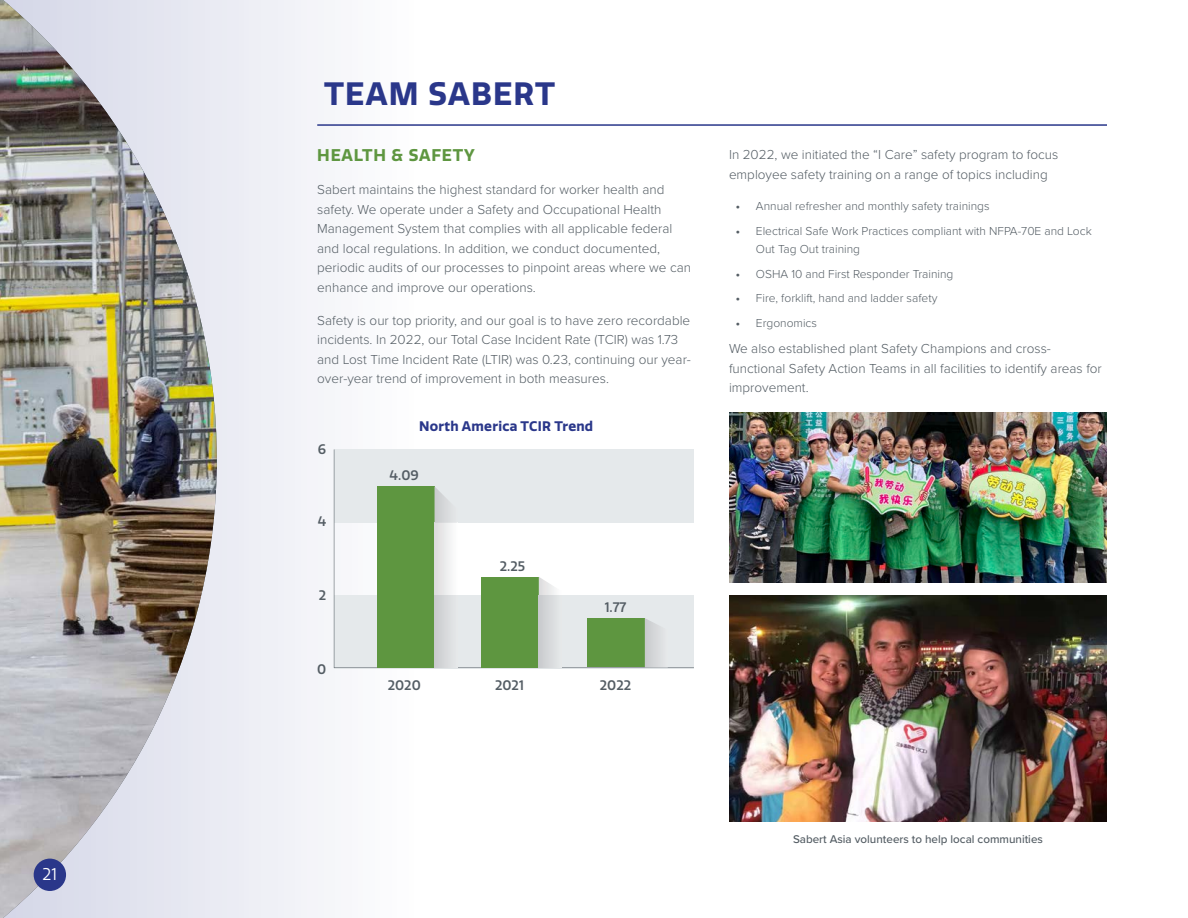
<style>
.page{position:relative;width:1188px;height:918px;background:#fff}
.page>*{position:absolute;margin:0;border:0;box-sizing:border-box;transform-origin:0 0}
.t1{font:700 31.5px "Quatro";letter-spacing:.04em;color:#2a378a}
.t2{font:700 16.5px "Quatro";letter-spacing:.05em;color:#5e9640}
.t3{font:16.5px "Quatro";color:#fff}
.t4{font:300 13.5px/19.5px "Proxima Nova";color:#545d64}
.t5{font:500 13.5px "Quatro";color:#545d64}
.t6{font:700 13.5px "Quatro";letter-spacing:.02em;color:#2a378a}
.t7{font:300 12px/18px "Proxima Nova";color:#545d64}
.t8{font:500 11.7px "Proxima Nova";color:#545d64}
.s1{font-weight:700}
</style>
<div class="page">
<div style="left:0;top:0;width:420px;height:918px;background:#f4f4f9"></div>
<img style="left:729px;top:595px;width:378px;height:227px">
<img style="left:729px;top:412px;width:378px;height:170px">
<img style="left:0;top:0;width:217px;height:918px">
<svg style="left:334px;top:449px;width:360px;height:219px;fill:#e5e9eb"></svg>
<div style="left:377px;top:486px;width:58px;height:181px;background:#5e9640"></div>
<img style="left:435px;top:486px;width:22px;height:181px">
<div style="left:588px;top:618px;width:57px;height:49px;background:#5e9640"></div>
<img style="left:645px;top:618px;width:23px;height:49px">
<div style="left:482px;top:577px;width:57px;height:90px;background:#5e9640"></div>
<img style="left:539px;top:577px;width:23px;height:90px">
<div style="left:34px;top:859px;width:32px;height:32px;background:#2a378a;border-radius:50%"></div>
<hr style="left:317px;top:124px;width:790px;height:2px;background:#2a378a">
<p class="t3" style="left:43px;top:865px;width:16px">21</p>
<h1 class="t1" style="left:324px;top:75px;width:233px">TEAM SABERT</h1>
<p class="t2" style="left:317px;top:146px;width:159px">HEALTH &amp; SAFETY</p>
<p class="t4" style="left:317px;top:179px;width:375px">Sabert maintains the highest standard for worker health and safety. We operate under a Safety and Occupational Health Management System that complies with all applicable federal and local regulations. In addition, we conduct documented, periodic audits of our processes to pinpoint areas where we can enhance and improve our operations.</p>
<p class="t4" style="left:317px;top:310px;width:375px">Safety is our top priority, and our goal is to have zero recordable incidents. In 2022, our Total Case Incident Rate (TCIR) was 1.73 and Lost Time Incident Rate (LTIR) was 0.23, continuing our year&shy;over-year trend of improvement in both measures.</p>
<p class="t5" style="left:318px;top:441px;width:10px">6</p>
<p class="t5" style="left:318px;top:513px;width:10px">4</p>
<p class="t5" style="left:319px;top:588px;width:9px">2</p>
<p class="t5" style="left:317px;top:661px;width:11px">0</p>
<p class="t6" style="left:419px;top:418px;width:176px">North America TCIR Trend</p>
<p class="t5" style="left:390px;top:467px;width:31px">4.09</p>
<p class="t5" style="left:500px;top:559px;width:27px">2.25</p>
<p class="t5" style="left:605px;top:600px;width:23px">1.77</p>
<p class="t5" style="left:388px;top:678px;width:35px">2020</p>
<p class="t5" style="left:495px;top:678px;width:30px">2021</p>
<p class="t5" style="left:600px;top:678px;width:33px">2022</p>
<p class="t4" style="left:729px;top:144px;width:331px">In 2022, we initiated the “I Care” safety program to focus employee safety training on a range of topics including</p>
<p class="t7" style="left:736px;top:197px;width:255px"><span class="s1">•</span> Annual refresher and monthly safety trainings</p>
<p class="t7" style="left:756px;top:221px;width:337px;text-indent:-20px"><span class="s1">•</span> Electrical Safe Work Practices compliant with NFPA-70E and Lock<br>Out Tag Out training</p>
<p class="t7" style="left:736px;top:264px;width:219px"><span class="s1">•</span> OSHA 10 and First Responder Training</p>
<p class="t7" style="left:736px;top:289px;width:203px"><span class="s1">•</span> Fire, forklift, hand and ladder safety</p>
<p class="t7" style="left:736px;top:314px;width:83px"><span class="s1">•</span> Ergonomics</p>
<p class="t4" style="left:729px;top:338px;width:374px">We also established plant Safety Champions and cross&shy;functional Safety Action Teams in all facilities to identify areas for improvement.</p>
<p class="t8" style="left:793px;top:830px;width:251px">Sabert Asia volunteers to help local communities</p>
</div>
